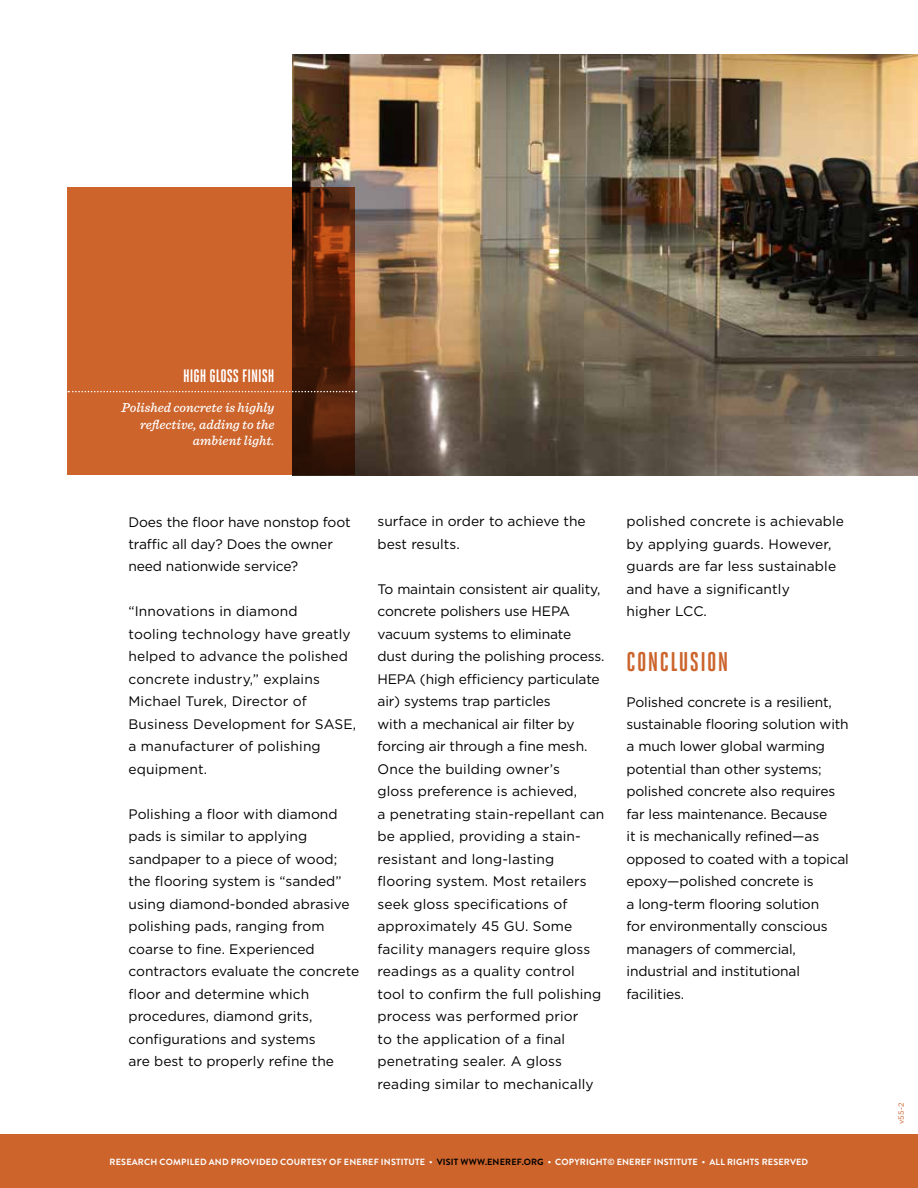
<style>
.page{position:relative;width:918px;height:1188px;background:#fff}
.page>*{position:absolute;margin:0;border:0;box-sizing:border-box;transform-origin:0 0}
.t1{font:700 27px "Heroic Condensed";letter-spacing:.05em;color:#cc642c}
.t2{font:700 18px "Heroic Condensed";color:#fff}
.t3{font:13.8px/22.5px "Gotham HTF";color:#000}
.t4{font:italic 500 13.5px/16.5px "Sentinel";color:#fff;text-align:right}
.t5{font:700 9px "Brandon Grotesque";letter-spacing:.02em;color:#fff}
.t6{font:7.5px "Gotham HTF";color:#cc642c}
.s1{color:#000}
</style>
<div class="page">
<div style="left:0;top:1134px;width:918px;height:54px;background:#cc642c"></div>
<img style="left:292px;top:54px;width:626px;height:421px">
<svg style="left:68px;top:187px;width:288px;height:288px;background:#b05424"></svg>
<svg style="left:68px;top:391px;width:289px;height:1px"></svg>
<h2 class="t2" style="left:183px;top:366px;width:93px">HIGH GLOSS FINISH</h2>
<p class="t4" style="left:122px;top:399px;width:154px">Polished concrete is highly reflective, adding to the ambient light.</p>
<p class="t3" style="left:129px;top:510px;width:224px">Does the floor have nonstop foot traffic all day? Does the owner need nationwide service?</p>
<p class="t3" style="left:129px;top:600px;width:229px">“Innovations in diamond<br>tooling technology have greatly helped to advance the polished concrete industry,” explains<br>Michael Turek, Director of<br>Business Development for SASE, a manufacturer of polishing equipment.</p>
<p class="t3" style="left:129px;top:803px;width:232px">Polishing a floor with diamond pads is similar to applying sandpaper to a piece of wood; the flooring system is “sanded” using diamond-bonded abrasive polishing pads, ranging from coarse to fine. Experienced contractors evaluate the concrete floor and determine which procedures, diamond grits, configurations and systems<br>are best to properly refine the</p>
<p class="t3" style="left:378px;top:510px;width:210px">surface in order to achieve the best results.</p>
<p class="t3" style="left:378px;top:578px;width:228px">To maintain consistent air quality, concrete polishers use HEPA vacuum systems to eliminate<br>dust during the polishing process.<br>HEPA (high efficiency particulate air) systems trap particles<br>with a mechanical air filter by forcing air through a fine mesh.<br>Once the building owner’s<br>gloss preference is achieved,<br>a penetrating stain-repellant can be applied, providing a stain&shy;resistant and long-lasting flooring system. Most retailers seek gloss specifications of approximately 45 GU. Some facility managers require gloss readings as a quality control tool to confirm the full polishing process was performed prior<br>to the application of a final penetrating sealer. A gloss reading similar to mechanically</p>
<p class="t3" style="left:627px;top:510px;width:219px">polished concrete is achievable by applying guards. However, guards are far less sustainable and have a significantly<br>higher LCC.</p>
<h1 class="t1" style="left:627px;top:646px;width:104px">CONCLUSION</h1>
<p class="t3" style="left:627px;top:690px;width:224px">Polished concrete is a resilient, sustainable flooring solution with a much lower global warming potential than other systems; polished concrete also requires far less maintenance. Because<br>it is mechanically refined—as opposed to coated with a topical epoxy—polished concrete is<br>a long-term flooring solution<br>for environmentally conscious managers of commercial, industrial and institutional facilities.</p>
<p class="t5" style="left:110px;top:1156px;width:700px">RESEARCH COMPILED AND PROVIDED COURTESY OF ENEREF INSTITUTE • <span class="s1">VISIT WWW.ENEREF.ORG</span> • COPYRIGHT© ENEREF INSTITUTE • ALL RIGHTS RESERVED</p>
<p class="t6" style="left:897px;top:1124px;width:23px;rotate:-90deg">v55-2</p>
</div>
